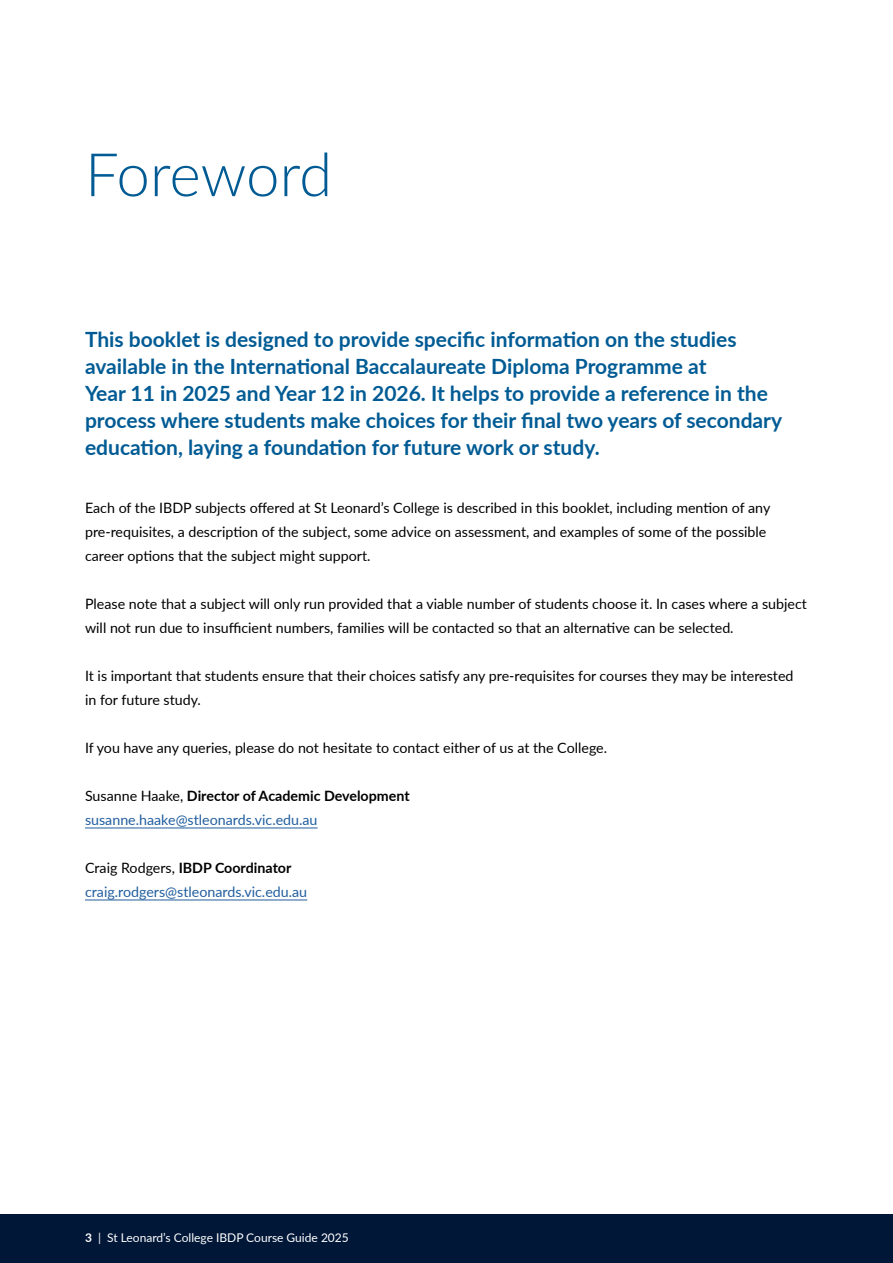
<style>
.page{position:relative;width:893px;height:1263px;background:#fff}
.page>*{position:absolute;margin:0;border:0;box-sizing:border-box;transform-origin:0 0}
.t1{font:300 60px "Lato";letter-spacing:-.005em;color:#005b94}
.t2{font:700 21px/27px "Lato";color:#005b94}
.t3{font:14.25px/24px "Lato";color:#000}
.t4{font:14.25px/24px "Lato";color:#215e9e}
.t5{font:12px "Lato";color:#fff}
.s1{color:#000}
.s2{font-weight:700;color:#000}
.s3{font-weight:700}
</style>
<div class="page">
<div style="left:0;top:1214px;width:893px;height:49px;background:#001738"></div>
<hr style="left:85px;top:828px;width:233px;height:1px;background:#215e9e">
<hr style="left:85px;top:900px;width:222px;height:1px;background:#215e9e">
<h1 class="t1" style="left:85px;top:153px;width:249px">Foreword</h1>
<p class="t2" style="left:85px;top:325px;width:699px">This booklet is designed to provide specific information on the studies available in the International Baccalaureate Diploma Programme at<br>Year 11 in 2025 and Year 12 in 2026. It helps to provide a reference in the process where students make choices for their final two years of secondary education, laying a foundation for future work or study.</p>
<p class="t3" style="left:85px;top:495px;width:687px">Each of the IBDP subjects offered at St Leonard’s College is described in this booklet, including mention of any pre-requisites, a description of the subject, some advice on assessment, and examples of some of the possible career options that the subject might support.</p>
<p class="t3" style="left:85px;top:591px;width:723px">Please note that a subject will only run provided that a viable number of students choose it. In cases where a subject will not run due to insufficient numbers, families will be contacted so that an alternative can be selected.</p>
<p class="t3" style="left:85px;top:663px;width:710px">It is important that students ensure that their choices satisfy any pre-requisites for courses they may be interested in for future study.</p>
<p class="t3" style="left:85px;top:735px;width:524px">If you have any queries, please do not hesitate to contact either of us at the College.</p>
<p class="t4" style="left:85px;top:783px;width:326px"><span class="s1">Susanne Haake,</span> <span class="s2">Director of Academic Development </span>susanne.haake@stleonards.vic.edu.au</p>
<p class="t4" style="left:85px;top:855px;width:224px"><span class="s1">Craig Rodgers,</span> <span class="s2">IBDP Coordinator </span>craig.rodgers@stleonards.vic.edu.au</p>
<p class="t5" style="left:85px;top:1229px;width:265px"><span class="s3">3</span> | St Leonard’s College IBDP Course Guide 2025</p>
</div>
